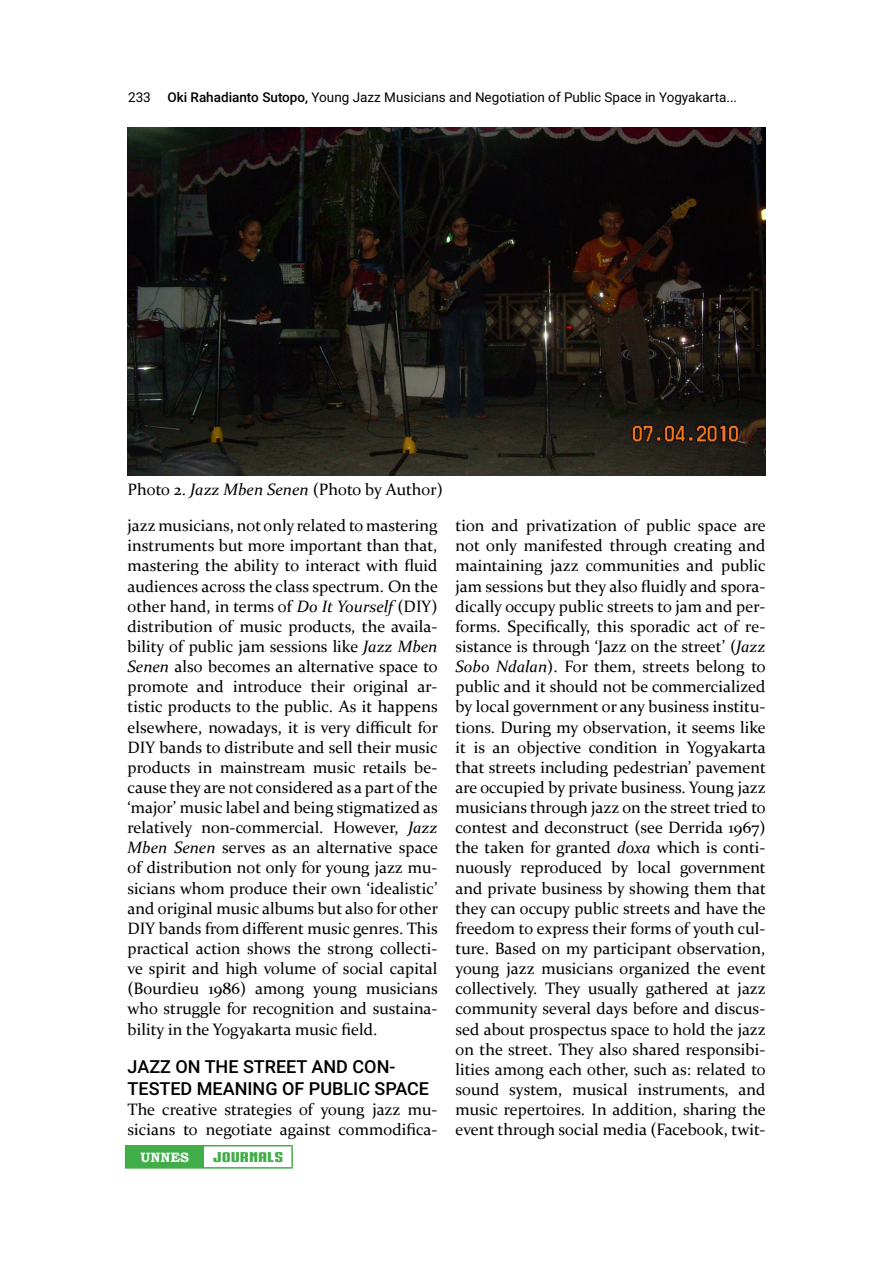
<style>
.page{position:relative;width:893px;height:1263px;background:#fff}
.page>*{position:absolute;margin:0;border:0;box-sizing:border-box;transform-origin:0 0}
.t1{font:500 18px/21.9px "Roboto";color:#000}
.t2{font:16.5px/20.1px "Constantia";color:#000;text-align:justify}
.t3{font:13.5px "Roboto";color:#000}
.t4{font:13.5px "IRONMANOFWAR002 NCV";color:#41ad49;scale:1.53 1}
.t5{font:700 13.5px "Bookman Old Style";color:#fff}
.s1{font-weight:500}
.s2{font-style:italic}
</style>
<div class="page">
<div style="left:126px;top:1146px;width:78px;height:22px;background:#41ad49"></div>
<hr style="left:125px;top:1145px;width:79px;height:1px;background:#41ad49">
<svg style="left:125px;top:1146px;width:1px;height:21px"></svg>
<hr style="left:204px;top:1145px;width:89px;height:1px;background:#41ad49">
<hr style="left:291px;top:1146px;width:2px;height:21px;background:#41ad49">
<hr style="left:125px;top:1167px;width:79px;height:1px;background:#41ad49">
<hr style="left:204px;top:1167px;width:89px;height:1px;background:#41ad49">
<img style="left:128px;top:128px;width:637px;height:347px">
<p class="t3" style="left:128px;top:91px;width:610px">233 <span class="s1">Oki Rahadianto Sutopo,</span> Young Jazz Musicians and Negotiation of Public Space in Yogyakarta...</p>
<p class="t2" style="left:128px;top:481px;width:317px">Photo 2. <span class="s2">Jazz Mben Senen</span> (Photo by Author)</p>
<p class="t2" style="left:128px;top:517px;width:312px">jazz musicians, not only related to mastering instruments but more important than that, mastering the ability to interact with fluid audiences across the class spectrum. On the other hand, in terms of <span class="s2">Do It Yourself</span> (DIY) distribution of music products, the availa&shy;bility of public jam sessions like <span class="s2">Jazz Mben Senen</span> also becomes an alternative space to promote and introduce their original ar&shy;tistic products to the public. As it happens elsewhere, nowadays, it is very difficult for DIY bands to distribute and sell their music products in mainstream music retails be&shy;cause they are not considered as a part of the ‘major’ music label and being stigmatized as relatively non-commercial. However, <span class="s2">Jazz Mben Senen</span> serves as an alternative space of distribution not only for young jazz mu&shy;sicians whom produce their own ‘idealistic’ and original music albums but also for other DIY bands from different music genres. This practical action shows the strong collecti&shy;ve spirit and high volume of social capital (Bourdieu 1986) among young musicians who struggle for recognition and sustaina&shy;bility in the Yogyakarta music field.</p>
<p class="t1" style="left:128px;top:1057px;width:303px">JAZZ ON THE STREET AND CON-<br>TESTED MEANING OF PUBLIC SPACE</p>
<p class="t2" style="left:128px;top:1101px;width:311px">The creative strategies of young jazz mu&shy;sicians to negotiate against commodifica-</p>
<p class="t5" style="left:141px;top:1149px;width:50px">UNNES</p>
<p class="t4" style="left:213px;top:1149px;width:48px">JOURNALS</p>
<p class="t2" style="left:455px;top:517px;width:312px">tion and privatization of public space are not only manifested through creating and maintaining jazz communities and public jam sessions but they also fluidly and spora&shy;dically occupy public streets to jam and per&shy;forms. Specifically, this sporadic act of re&shy;sistance is through ‘Jazz on the street’ (<span class="s2">Jazz Sobo Ndalan</span>). For them, streets belong to public and it should not be commercialized by local government or any business institu&shy;tions. During my observation, it seems like it is an objective condition in Yogyakarta that streets including pedestrian’ pavement are occupied by private business. Young jazz musicians through jazz on the street tried to contest and deconstruct (see Derrida 1967) the taken for granted <span class="s2">doxa</span> which is conti&shy;nuously reproduced by local government and private business by showing them that they can occupy public streets and have the freedom to express their forms of youth cul&shy;ture. Based on my participant observation, young jazz musicians organized the event collectively. They usually gathered at jazz community several days before and discus&shy;sed about prospectus space to hold the jazz on the street. They also shared responsibi&shy;lities among each other, such as: related to sound system, musical instruments, and music repertoires. In addition, sharing the event through social media (Facebook, twit-</p>
</div>
